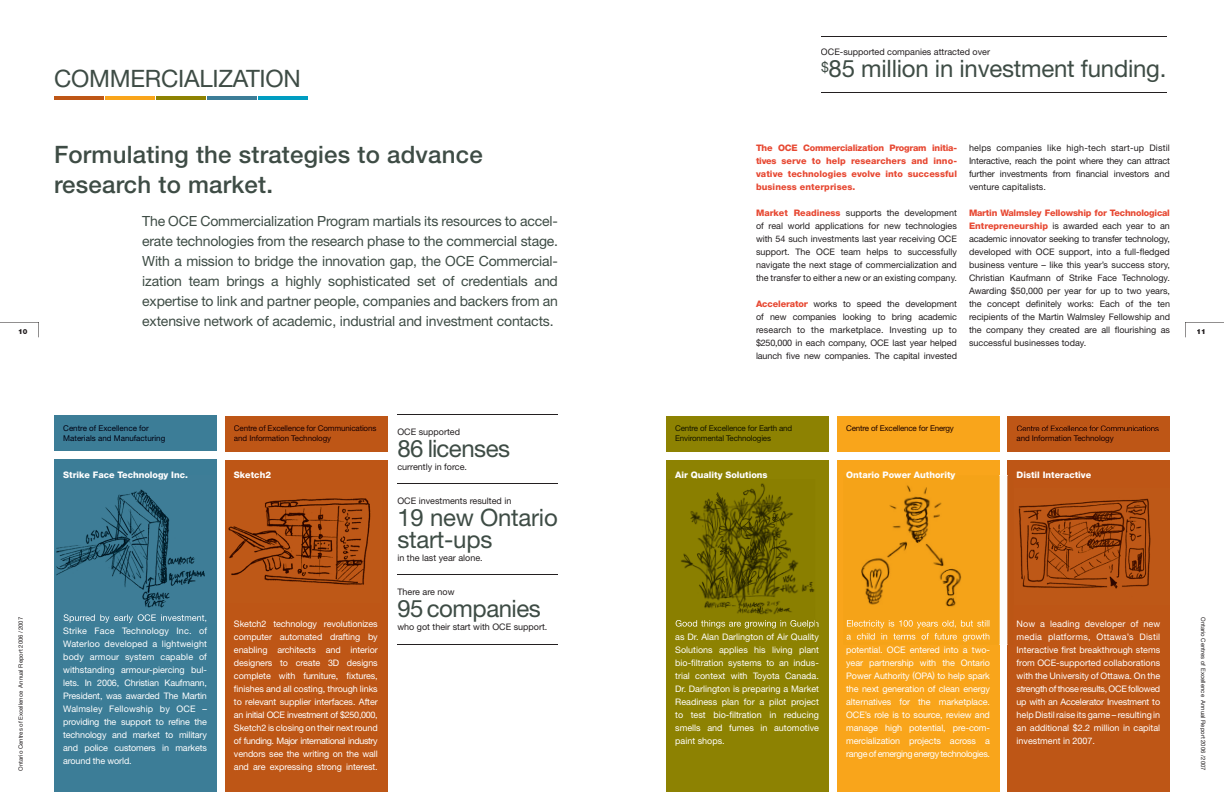
<style>
.page{position:relative;width:1224px;height:792px;background:#fff}
.page>*{position:absolute;margin:0;border:0;box-sizing:border-box;transform-origin:0 0}
.t1{font:24px/22px "Helvetica Neue";letter-spacing:-.01em;color:#3e4c45}
.t2{font:500 24px/30px "Helvetica Neue";letter-spacing:.01em;color:#3e4c45}
.t3{font:14px/20px "Helvetica Neue";letter-spacing:-.01em;color:#3e4c45;text-align:justify}
.t4{font:9px/13px "Helvetica Neue";letter-spacing:-.01em;color:#fff;text-align:justify}
.t5{font:9px/13px "Helvetica Neue";color:#231f20;text-align:justify}
.t6{font:800 9px/13px "Helvetica Neue";letter-spacing:.01em;color:#e74832;text-align:justify}
.t7{font:800 9px "Helvetica Neue";color:#fff}
.t8{font:8px/10px "Helvetica Neue";letter-spacing:-.01em;color:#1b0001}
.t9{font:8px/10px "Helvetica Neue";letter-spacing:-.02em;color:#141500}
.t10{font:8px/10px "Helvetica Neue";color:#000213}
.t11{font:8px "Helvetica Neue";letter-spacing:-.02em;color:#1b0100}
.t12{font:900 7px "Helvetica Neue";color:#231f20}
.t13{font:6px "Helvetica Neue";color:#231f20}
.s1{font-weight:800;color:#e74832}
</style>
<div class="page">
<svg style="left:0;top:322px;width:39px;height:15px"></svg>
<svg style="left:1185px;top:322px;width:39px;height:15px"></svg>
<div style="left:666px;top:460px;width:163px;height:332px;background:#8d8202"></div>
<div style="left:666px;top:416px;width:163px;height:36px;background:#8d8202"></div>
<div style="left:1007px;top:460px;width:163px;height:332px;background:#be5616"></div>
<div style="left:1007px;top:416px;width:163px;height:36px;background:#be5616"></div>
<svg style="left:1017px;top:425px;width:142px;height:6px"></svg>
<img style="left:675px;top:483px;width:140px;height:146px">
<img style="left:676px;top:620px;width:139px;height:8px">
<img style="left:1018px;top:498px;width:133px;height:91px">
<div style="left:837px;top:460px;width:163px;height:332px;background:#f9a51b"></div>
<div style="left:837px;top:416px;width:163px;height:36px;background:#f9a51b"></div>
<img style="left:846px;top:475px;width:162px;height:170px">
<img style="left:847px;top:620px;width:143px;height:8px">
<img style="left:847px;top:633px;width:143px;height:8px">
<hr style="left:821px;top:93px;width:346px;height:1px;background:#231f20">
<hr style="left:821px;top:36px;width:346px;height:1px;background:#231f20">
<div style="left:225px;top:460px;width:162px;height:332px;background:#be5616"></div>
<div style="left:225px;top:416px;width:162px;height:36px;background:#be5616"></div>
<img style="left:228px;top:498px;width:143px;height:87px">
<div style="left:54px;top:459px;width:163px;height:333px;background:#3c7d97"></div>
<div style="left:54px;top:416px;width:163px;height:35px;background:#3c7d97"></div>
<img style="left:56px;top:489px;width:149px;height:131px">
<img style="left:64px;top:614px;width:143px;height:9px">
<hr style="left:397px;top:414px;width:161px;height:1px;background:#231f20">
<hr style="left:397px;top:483px;width:161px;height:1px;background:#231f20">
<hr style="left:397px;top:575px;width:161px;height:1px;background:#231f20">
<hr style="left:397px;top:644px;width:161px;height:1px;background:#231f20">
<hr style="left:54px;top:96px;width:50px;height:4px;background:#be5616">
<hr style="left:105px;top:96px;width:50px;height:4px;background:#f9a51b">
<hr style="left:156px;top:96px;width:50px;height:4px;background:#8d8202">
<hr style="left:207px;top:96px;width:50px;height:4px;background:#3c7d97">
<hr style="left:258px;top:96px;width:50px;height:4px;background:#009dc1">
<h1 class="t1" style="left:54px;top:67px;width:248px">COMMERCIALIZATION</h1>
<p class="t5" style="left:821px;top:45px;width:171px">OCE-supported companies attracted over</p>
<h1 class="t1" style="left:821px;top:57px;width:347px"><sup>$</sup>85 million in investment funding.</h1>
<p class="t6" style="left:756px;top:141px;width:203px">The OCE Commercialization Program initia&shy;tives serve to help researchers and inno&shy;vative technologies evolve into successful business enterprises.</p>
<p class="t5" style="left:756px;top:206px;width:203px"><span class="s1">Market Readiness</span> supports the development of real world applications for new technologies with 54 such investments last year receiving OCE support. The OCE team helps to successfully navigate the next stage of commercialization and the transfer to either a new or an existing company.</p>
<p class="t5" style="left:756px;top:297px;width:203px"><span class="s1">Accelerator</span> works to speed the development of new companies looking to bring academic research to the marketplace. Investing up to $250,000 in each company, OCE last year helped launch five new companies. The capital invested</p>
<p class="t5" style="left:969px;top:141px;width:202px">helps companies like high-tech start-up Distil Interactive, reach the point where they can attract further investments from financial investors and venture capitalists.</p>
<p class="t5" style="left:969px;top:206px;width:203px"><span class="s1">Martin Walmsley Fellowship for Technological Entrepreneurship</span> is awarded each year to an academic innovator seeking to transfer technology, developed with OCE support, into a full-fledged business venture – like this year’s success story, Christian Kaufmann of Strike Face Technology.<br>Awarding $50,000 per year for up to two years, the concept definitely works: Each of the ten recipients of the Martin Walmsley Fellowship and the company they created are all flourishing as successful businesses today.</p>
<h1 class="t2" style="left:54px;top:139px;width:430px">Formulating the strategies to advance research to market.</h1>
<p class="t3" style="left:142px;top:211px;width:417px">The OCE Commercialization Program martials its resources to accel&shy;erate technologies from the research phase to the commercial stage.<br>With a mission to bridge the innovation gap, the OCE Commercial&shy;ization team brings a highly sophisticated set of credentials and expertise to link and partner people, companies and backers from an extensive network of academic, industrial and investment contacts.</p>
<p class="t12" style="left:18px;top:327px;width:11px">10</p>
<p class="t12" style="left:1197px;top:327px;width:11px">11</p>
<p class="t13" style="left:17px;top:771px;width:155px;rotate:-90deg">Ontario Centres of Excellence Annual Report 2006 / 2007</p>
<p class="t10" style="left:63px;top:423px;width:104px">Centre of Excellence for<br>Materials and Manufacturing</p>
<p class="t7" style="left:63px;top:470px;width:126px">Strike Face Technology Inc.</p>
<p class="t7" style="left:234px;top:470px;width:39px">Sketch2</p>
<p class="t8" style="left:234px;top:423px;width:144px">Centre of Excellence for Communications and Information Technology</p>
<p class="t5" style="left:397px;top:425px;width:64px">OCE supported</p>
<h1 class="t1" style="left:397px;top:437px;width:114px">86 licenses</h1>
<p class="t5" style="left:397px;top:460px;width:71px">currently in force.</p>
<p class="t5" style="left:397px;top:494px;width:116px">OCE investments resulted in</p>
<h1 class="t1" style="left:397px;top:506px;width:162px">19 new Ontario start-ups</h1>
<p class="t5" style="left:397px;top:551px;width:87px">in the last year alone.</p>
<p class="t5" style="left:397px;top:585px;width:59px">There are now</p>
<h1 class="t1" style="left:397px;top:597px;width:145px">95 companies</h1>
<p class="t5" style="left:397px;top:620px;width:152px">who got their start with OCE support.</p>
<p class="t4" style="left:234px;top:617px;width:145px">Sketch2 technology revolutionizes computer automated drafting by enabling architects and interior designers to create 3D designs complete with furniture, fixtures, finishes and all costing, through links to relevant supplier interfaces. After an initial OCE investment of $250,000, Sketch2 is closing on their next round of funding. Major international industry vendors see the writing on the wall and are expressing strong interest.</p>
<p class="t4" style="left:63px;top:624px;width:145px">Strike Face Technology Inc. of Waterloo developed a lightweight body armour system capable of withstanding armour-piercing bul&shy;lets. In 2006, Christian Kaufmann, President, was awarded The Martin Walmsley Fellowship by OCE – providing the support to refine the technology and market to military and police customers in markets around the world.</p>
<p class="t9" style="left:675px;top:423px;width:119px">Centre of Excellence for Earth and<br>Environmental Technologies</p>
<p class="t11" style="left:846px;top:424px;width:109px">Centre of Excellence for Energy</p>
<p class="t7" style="left:846px;top:470px;width:111px">Ontario Power Authority</p>
<p class="t8" style="left:1017px;top:433px;width:99px">and Information Technology</p>
<p class="t7" style="left:675px;top:470px;width:94px">Air Quality Solutions</p>
<p class="t7" style="left:1017px;top:470px;width:76px">Distil Interactive</p>
<p class="t4" style="left:675px;top:630px;width:145px">as Dr. Alan Darlington of Air Quality Solutions applies his living plant bio-filtration systems to an indus&shy;trial context with Toyota Canada.<br>Dr. Darlington is preparing a Market Readiness plan for a pilot project to test bio-filtration in reducing smells and fumes in automotive paint shops.</p>
<p class="t4" style="left:846px;top:643px;width:145px">potential. OCE entered into a two&shy;year partnership with the Ontario Power Authority (OPA) to help spark the next generation of clean energy alternatives for the marketplace.<br>OCE’s role is to source, review and manage high potential, pre-com&shy;mercialization projects across a range of emerging energy technologies.</p>
<p class="t4" style="left:1017px;top:617px;width:145px">Now a leading developer of new media platforms, Ottawa’s Distil Interactive first breakthrough stems from OCE-supported collaborations with the University of Ottawa. On the strength of those results, OCE followed up with an Accelerator Investment to help Distil raise its game – resulting in an additional $2.2 million in capital investment in 2007.</p>
<p class="t13" style="left:1207px;top:617px;width:155px;rotate:90deg">Ontario Centres of Excellence Annual Report 2006 / 2007</p>
</div>
